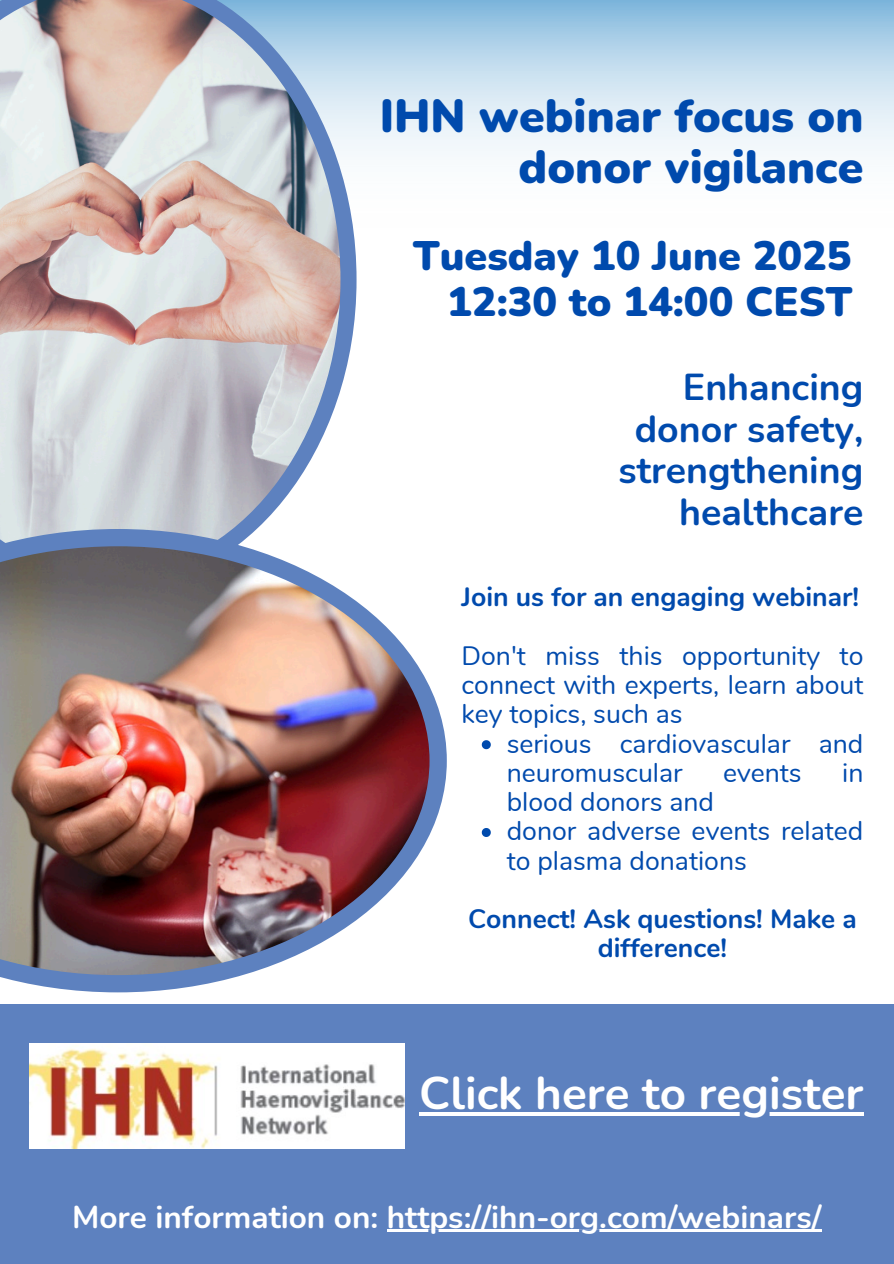
<style>
.page{position:relative;width:894px;height:1264px;background:#fff}
.page>*{position:absolute;margin:0;border:0;box-sizing:border-box;transform-origin:0 0}
.t1{font:900 46.35px/51.8px "Nunito";color:#004aad;text-align:right}
.t2{font:700 45.75px "Nunito";color:#fff}
.t3{font:900 41.25px/46.2px "Nunito";color:#004aad;text-align:right}
.t4{font:700 37.5px/41.7px "Nunito";color:#004aad;text-align:right}
.t5{font:700 31.5px "Nunito";color:#fff}
.t6{font:26.55px/29.2px "Nunito";color:#004aad}
.t7{font:700 26.55px/29.2px "Nunito";color:#004aad;text-align:center}
</style>
<div class="page">
<svg style="left:0;top:0;width:356px;height:529px;background:#c9c4c7"></svg>
<div style="left:0;top:1004px;width:893px;height:259px;background:#5d81bf"></div>
<img style="left:0;top:529px;width:446px;height:463px">
<img style="left:30px;top:1043px;width:375px;height:105px">
<svg style="left:481px;top:740px;width:9px;height:9px"></svg>
<svg style="left:481px;top:828px;width:9px;height:9px"></svg>
<svg style="left:419px;top:1112px;width:444px;height:3px"></svg>
<hr style="left:387px;top:1229px;width:434px;height:2px;background:#fff">
<h1 class="t1" style="left:379px;top:91px;width:485px">IHN webinar focus on donor vigilance</h1>
<p class="t3" style="left:413px;top:233px;width:440px">Tuesday 10 June 2025<br>12:30 to 14:00 CEST</p>
<h1 class="t4" style="left:618px;top:367px;width:246px">Enhancing donor safety, strengthening healthcare</h1>
<h2 class="t7" style="left:461px;top:583px;width:399px">Join us for an engaging webinar!</h2>
<h2 class="t6" style="left:461px;top:641px;width:403px;text-align:justify">Don't miss this opportunity to connect with experts, learn about key topics, such as</h2>
<p class="t6" style="left:506px;top:729px;width:358px">serious cardiovascular and neuromuscular</p>
<p class="t6" style="left:722px;top:758px;width:80px">events</p>
<p class="t6" style="left:841px;top:758px;width:23px">in</p>
<p class="t6" style="left:506px;top:787px;width:209px">blood donors and</p>
<h4 class="t6" style="left:506px;top:817px;width:358px">donor adverse events related to plasma donations</h4>
<p class="t7" style="left:468px;top:904px;width:390px">Connect! Ask questions! Make a difference!</p>
<p class="t2" style="left:419px;top:1062px;width:445px">Click here to register</p>
<h4 class="t5" style="left:72px;top:1195px;width:750px">More information on: https://ihn-org.com/webinars/</h4>
</div>
